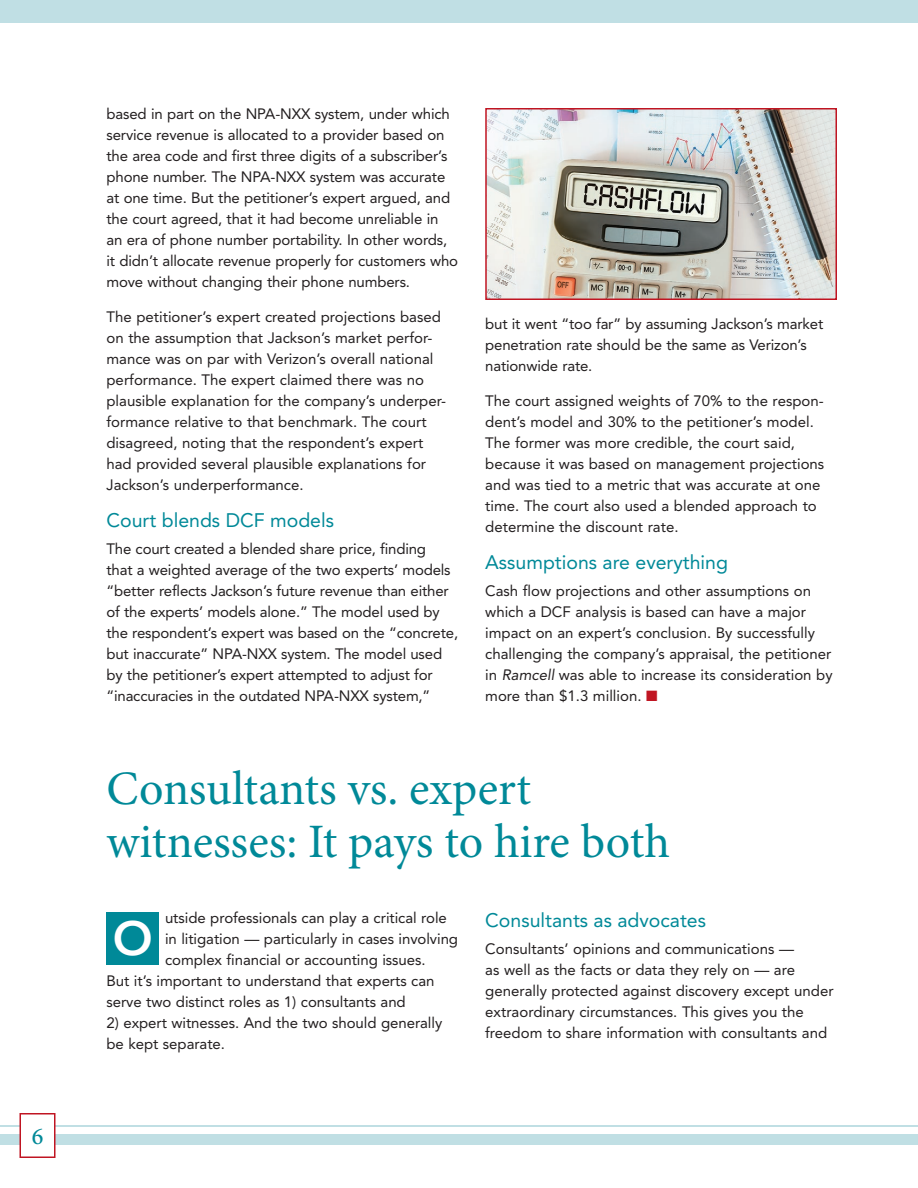
<style>
.page{position:relative;width:918px;height:1188px;background:#fff}
.page>*{position:absolute;margin:0;border:0;box-sizing:border-box;transform-origin:0 0}
.t1{font:48px/52.5px "Minion Pro";color:#008998}
.t2{font:800 48px "Avenir";color:#fff}
.t3{font:500 24px "Minion Pro";color:#008998}
.t4{font:19.5px "Avenir LT Std";color:#008998}
.t5{font:15px/21px "Avenir LT Std";letter-spacing:-.005em;color:#231f20}
.s1{font-style:italic}
.s2{color:#c01522}
</style>
<div class="page">
<div style="left:0;top:1134px;width:918px;height:10px;background:#c0dfe4"></div>
<div style="left:0;top:0;width:918px;height:22px;background:#c0dfe4"></div>
<hr style="left:0;top:1125px;width:918px;height:1px;background:#c0dfe4">
<div style="left:20px;top:1114px;width:35px;height:43px;background:#fff"></div>
<div style="left:20px;top:1113px;width:36px;height:45px;border:2px solid #c01522"></div>
<div style="left:106px;top:912px;width:53px;height:52px;background:#008998"></div>
<img style="left:488px;top:111px;width:346px;height:186px">
<div style="left:485px;top:108px;width:352px;height:192px;border:2px solid #c01522"></div>
<h2 class="t3" style="left:32px;top:1122px;width:13px">6</h2>
<p class="t5" style="left:106px;top:104px;width:353px">based in part on the NPA-NXX system, under which service revenue is allocated to a provider based on the area code and first three digits of a subscriber’s phone number. The NPA-NXX system was accurate at one time. But the petitioner’s expert argued, and the court agreed, that it had become unreliable in an era of phone number portability. In other words, it didn’t allocate revenue properly for customers who move without changing their phone numbers.</p>
<p class="t5" style="left:106px;top:306px;width:341px">The petitioner’s expert created projections based on the assumption that Jackson’s market perfor&shy;mance was on par with Verizon’s overall national performance. The expert claimed there was no plausible explanation for the company’s underper&shy;formance relative to that benchmark. The court disagreed, noting that the respondent’s expert had provided several plausible explanations for Jackson’s underperformance.</p>
<h3 class="t4" style="left:106px;top:509px;width:229px">Court blends DCF models</h3>
<p class="t5" style="left:106px;top:538px;width:353px">The court created a blended share price, finding<br>that a weighted average of the two experts’ models “better reflects Jackson’s future revenue than either of the experts’ models alone.” The model used by the respondent’s expert was based on the “concrete, but inaccurate” NPA-NXX system. The model used by the petitioner’s expert attempted to adjust for “inaccuracies in the outdated NPA-NXX system,”</p>
<p class="t5" style="left:485px;top:314px;width:340px">but it went “too far” by assuming Jackson’s market penetration rate should be the same as Verizon’s nationwide rate.</p>
<p class="t5" style="left:485px;top:390px;width:341px">The court assigned weights of 70% to the respon&shy;dent’s model and 30% to the petitioner’s model.<br>The former was more credible, the court said, because it was based on management projections and was tied to a metric that was accurate at one time. The court also used a blended approach to determine the discount rate.</p>
<h3 class="t4" style="left:485px;top:551px;width:244px">Assumptions are everything</h3>
<p class="t5" style="left:485px;top:580px;width:349px">Cash flow projections and other assumptions on which a DCF analysis is based can have a major impact on an expert’s conclusion. By successfully challenging the company’s appraisal, the petitioner in <span class="s1">Ramcell</span> was able to increase its consideration by more than $1.3 million. <span class="s2">■</span></p>
<h1 class="t1" style="left:107px;top:765px;width:565px">Consultants vs. expert witnesses: It pays to hire both</h1>
<p class="t5" style="left:165px;top:908px;width:283px">utside professionals can play a critical role</p>
<p class="t5" style="left:165px;top:929px;width:295px">in litigation — particularly in cases involving</p>
<p class="t5" style="left:165px;top:950px;width:262px">complex financial or accounting issues.</p>
<p class="t5" style="left:106px;top:971px;width:330px">But it’s important to understand that experts can</p>
<p class="t5" style="left:106px;top:992px;width:301px">serve two distinct roles as 1) consultants and</p>
<p class="t5" style="left:106px;top:1013px;width:337px">2) expert witnesses. And the two should generally be kept separate.</p>
<h1 class="t2" style="left:113px;top:901px;width:41px">O</h1>
<h3 class="t4" style="left:485px;top:909px;width:222px">Consultants as advocates</h3>
<p class="t5" style="left:485px;top:938px;width:350px">Consultants’ opinions and communications —<br>as well as the facts or data they rely on — are generally protected against discovery except under extraordinary circumstances. This gives you the freedom to share information with consultants and</p>
</div>
